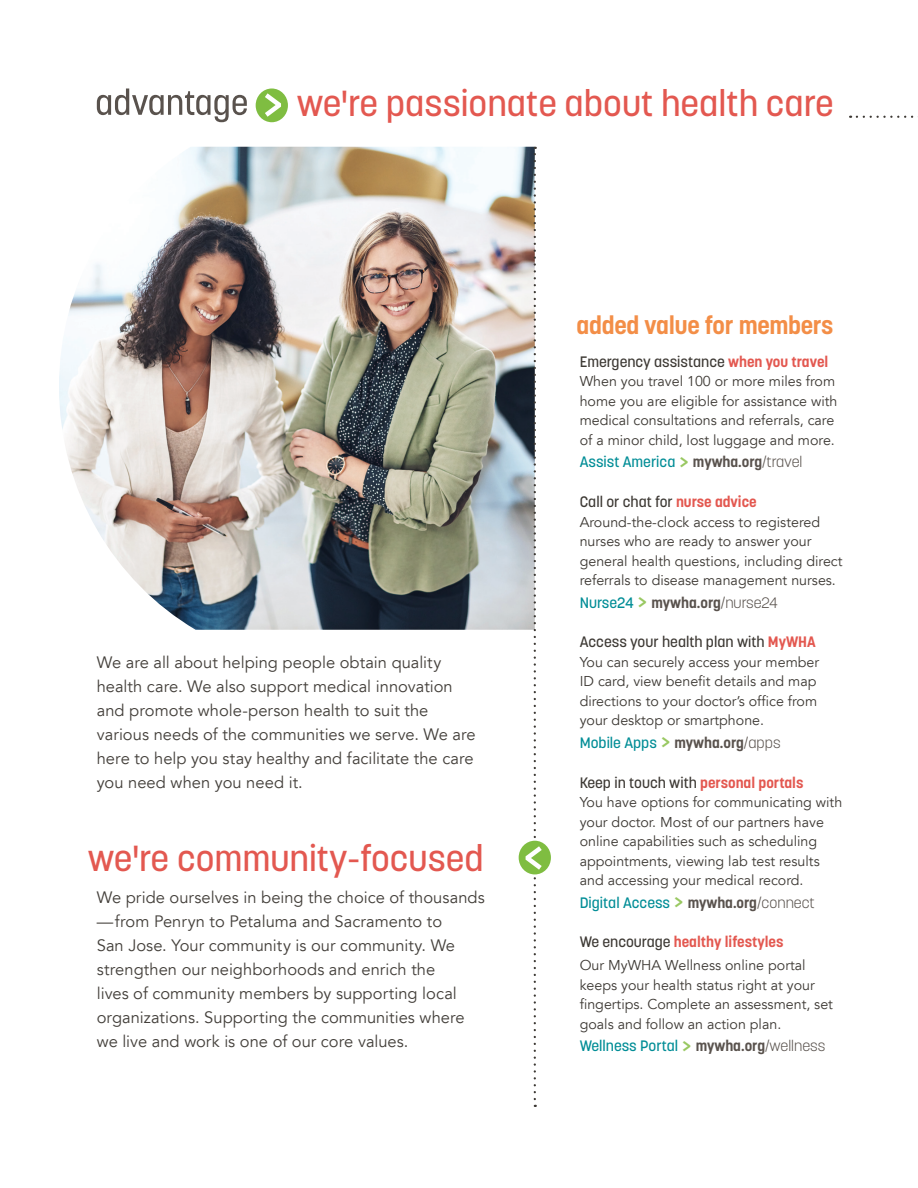
<style>
.page{position:relative;width:918px;height:1188px;background:#fff}
.page>*{position:absolute;margin:0;border:0;box-sizing:border-box;transform-origin:0 0}
.Pillar_Header{font:500 36px "Korolev";color:#e35850}
.Adjective{font:700 24.75px "Korolev";letter-spacing:-.01em;color:#f38e47}
._03_Broker_Intro{font:16.5px/24px "Avenir LT";color:#433f3a}
.mywha_app{font:500 15px "Korolev";color:#008d96}
.Benefit_Intro{font:500 15px "Korolev";color:#3d3934}
.Benefit_Intro-2{font:700 15px "Korolev";color:#e35850}
.mywha_app-2{font:700 15px "Korolev";color:#59524d}
.Benefit_Text{font:14.25px/19.5px "Avenir LT";color:#3d3934}
.s1{font-weight:700;color:#e35850}
.s2{font-family:"Archer";font-weight:700;font-size:24px;color:#99c862}
.s3{font-weight:700;color:#59524d}
.s4{font-weight:300;color:#59524d}
.s5{font-weight:500;color:#008d96}
.s6{font-family:"Archer";font-size:24px;color:#99c862}
.s7{font-weight:300}
.s8{font-weight:500;color:#3d3934}
</style>
<div class="page">
<img style="left:59px;top:147px;width:467px;height:483px">
<div style="left:256px;top:89px;width:32px;height:33px;background:#7fbd41;border-radius:50%"></div>
<svg style="left:265px;top:93px;width:16px;height:24px"></svg>
<svg style="left:97px;top:89px;width:150px;height:33px"></svg>
<div style="left:519px;top:841px;width:32px;height:33px;background:#7fbd41;border-radius:50%"></div>
<svg style="left:526px;top:147px;width:16px;height:952px"></svg>
<svg style="left:857px;top:116px;width:61px;height:2px"></svg>
<p class="Pillar_Header" style="left:297px;top:81px;width:539px">we're passionate about health care</p>
<p class="_03_Broker_Intro" style="left:97px;top:651px;width:380px">We are all about helping people obtain quality health care. We also support medical innovation and promote whole-person health to suit the various needs of the communities we serve. We are here to help you stay healthy and facilitate the care you need when you need it.</p>
<p class="Pillar_Header" style="left:88px;top:836px;width:397px">we're community-focused</p>
<p class="_03_Broker_Intro" style="left:97px;top:886px;width:390px">We pride ourselves in being the choice of thousands —from Penryn to Petaluma and Sacramento to<br>San Jose. Your community is our community. We strengthen our neighborhoods and enrich the<br>lives of community members by supporting local organizations. Supporting the communities where we live and work is one of our core values.</p>
<p class="Adjective" style="left:576px;top:310px;width:258px">added value for members</p>
<p class="Benefit_Intro" style="left:580px;top:352px;width:250px">Emergency assistance <span class="s1">when you travel</span></p>
<p class="Benefit_Text" style="left:580px;top:372px;width:259px">When you travel 100 or more miles from home you are eligible for assistance with medical consultations and referrals, care of a minor child, lost luggage and more.</p>
<p class="mywha_app" style="left:580px;top:453px;width:224px">Assist America <span class="s2">&gt;</span> <span class="s3">mywha.org</span><span class="s4">/travel</span></p>
<p class="Benefit_Intro" style="left:580px;top:492px;width:179px">Call or chat for <span class="s1">nurse advice</span></p>
<p class="Benefit_Text" style="left:580px;top:512px;width:264px">Around-the-clock access to registered nurses who are ready to answer your general health questions, including direct referrals to disease management nurses.</p>
<p class="mywha_app-2" style="left:580px;top:593px;width:200px"><span class="s5">Nurse24</span> <span class="s6">&gt;</span> mywha.org<span class="s7">/nurse24</span></p>
<p class="Benefit_Intro" style="left:580px;top:633px;width:238px">Access your health plan with <span class="s1">MyWHA</span></p>
<p class="Benefit_Text" style="left:580px;top:653px;width:241px">You can securely access your member ID card, view benefit details and map directions to your doctor’s office from your desktop or smartphone.</p>
<p class="mywha_app" style="left:580px;top:733px;width:202px">Mobile Apps <span class="s2">&gt;</span> <span class="s3">mywha.org</span><span class="s4">/apps</span></p>
<p class="Benefit_Intro" style="left:580px;top:773px;width:225px">Keep in touch with <span class="s1">personal portals</span></p>
<p class="Benefit_Text" style="left:580px;top:793px;width:264px">You have options for communicating with your doctor. Most of our partners have online capabilities such as scheduling appointments, viewing lab test results and accessing your medical record.</p>
<p class="mywha_app" style="left:580px;top:893px;width:236px">Digital Access <span class="s2">&gt;</span> <span class="s3">mywha.org</span><span class="s4">/connect</span></p>
<p class="Benefit_Intro-2" style="left:580px;top:933px;width:205px"><span class="s8">We encourage</span> healthy lifestyles</p>
<p class="Benefit_Text" style="left:580px;top:956px;width:255px">Our MyWHA Wellness online portal keeps your health status right at your fingertips. Complete an assessment, set goals and follow an action plan.</p>
<p class="mywha_app" style="left:580px;top:1036px;width:247px">Wellness Portal <span class="s2">&gt;</span> <span class="s3">mywha.org</span><span class="s4">/wellness</span></p>
</div>
